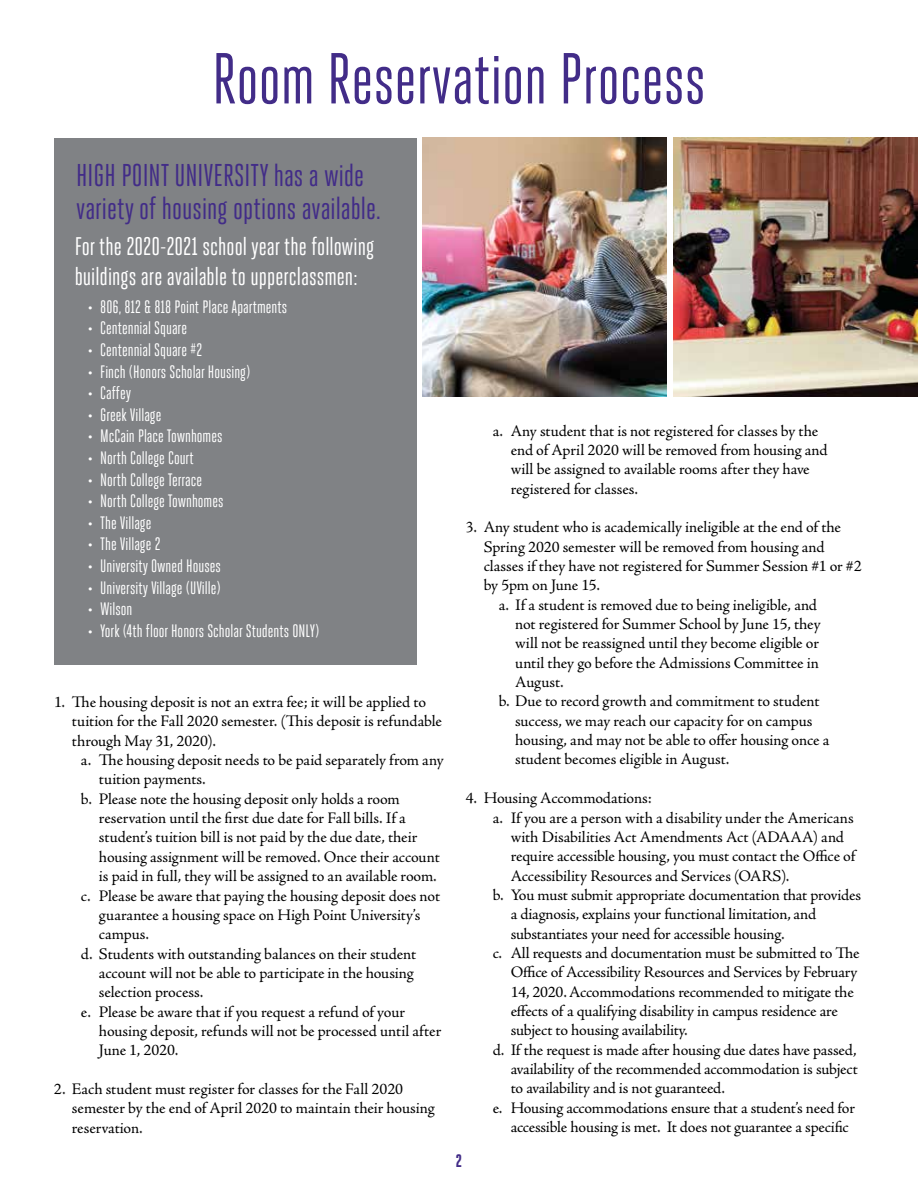
<style>
.page{position:relative;width:918px;height:1188px;background:#fff}
.page>*{position:absolute;margin:0;border:0;box-sizing:border-box;transform-origin:0 0}
.t1{font:72px "Heroic Condensed";color:#422c88}
.t2{font:31.5px/33px "Heroic Condensed";color:#422c88}
.t3{font:25.5px/30.6px "Heroic Condensed";color:#fff}
.t4{font:18px "Heroic Condensed";color:#fff}
.t5{font:800 18px "Heroic Condensed";color:#422c88}
.t6{font:16.2px/19.4px "Adobe Jenson Pro";letter-spacing:-.01em;color:#000}
</style>
<div class="page">
<img style="left:423px;top:138px;width:244px;height:259px">
<img style="left:673px;top:138px;width:245px;height:258px">
<div style="left:54px;top:138px;width:362px;height:526px;background:#808285"></div>
<h1 class="t1" style="left:212px;top:40px;width:495px">Room Reservation Process</h1>
<h2 class="t2" style="left:76px;top:159px;width:306px">HIGH POINT UNIVERSITY has a wide variety of housing options available.</h2>
<h3 class="t3" style="left:75px;top:231px;width:301px">For the 2020-2021 school year the following buildings are available to upperclassmen:</h3>
<p class="t4" style="left:88px;top:297px;width:201px">• 806, 812 &amp; 818 Point Place Apartments</p>
<p class="t4" style="left:88px;top:318px;width:100px">• Centennial Square</p>
<p class="t4" style="left:88px;top:340px;width:116px">• Centennial Square #2</p>
<p class="t4" style="left:88px;top:362px;width:164px">• Finch (Honors Scholar Housing)</p>
<p class="t4" style="left:88px;top:383px;width:45px">• Caffey</p>
<p class="t4" style="left:88px;top:405px;width:75px">• Greek Village</p>
<p class="t4" style="left:88px;top:426px;width:136px">• McCain Place Townhomes</p>
<p class="t4" style="left:88px;top:448px;width:107px">• North College Court</p>
<p class="t4" style="left:88px;top:470px;width:116px">• North College Terrace</p>
<p class="t4" style="left:88px;top:491px;width:137px">• North College Townhomes</p>
<p class="t4" style="left:88px;top:513px;width:65px">• The Village</p>
<p class="t4" style="left:88px;top:534px;width:74px">• The Village 2</p>
<p class="t4" style="left:88px;top:556px;width:134px">• University Owned Houses</p>
<p class="t4" style="left:88px;top:578px;width:134px">• University Village (UVille)</p>
<p class="t4" style="left:88px;top:599px;width:46px">• Wilson</p>
<p class="t4" style="left:88px;top:621px;width:233px">• York (4th floor Honors Scholar Students ONLY)</p>
<p class="t6" style="left:54px;top:693px;width:374px">1. The housing deposit is not an extra fee; it will be applied to</p>
<p class="t6" style="left:72px;top:712px;width:371px">tuition for the Fall 2020 semester. (This deposit is refundable</p>
<p class="t6" style="left:72px;top:731px;width:145px">through May 31, 2020).</p>
<p class="t6" style="left:81px;top:751px;width:364px">a. The housing deposit needs to be paid separately from any</p>
<p class="t6" style="left:99px;top:770px;width:108px">tuition payments.</p>
<p class="t6" style="left:81px;top:789px;width:320px">b. Please note the housing deposit only holds a room</p>
<p class="t6" style="left:99px;top:809px;width:308px">reservation until the first due date for Fall bills. If a</p>
<p class="t6" style="left:99px;top:828px;width:320px">student’s tuition bill is not paid by the due date, their</p>
<p class="t6" style="left:99px;top:847px;width:342px">housing assignment will be removed. Once their account</p>
<p class="t6" style="left:99px;top:867px;width:339px">is paid in full, they will be assigned to an available room.</p>
<p class="t6" style="left:81px;top:886px;width:361px">c. Please be aware that paying the housing deposit does not</p>
<p class="t6" style="left:99px;top:905px;width:323px">guarantee a housing space on High Point University’s</p>
<p class="t6" style="left:99px;top:925px;width:52px">campus.</p>
<p class="t6" style="left:81px;top:944px;width:337px">d. Students with outstanding balances on their student</p>
<p class="t6" style="left:99px;top:963px;width:316px">account will not be able to participate in the housing</p>
<p class="t6" style="left:99px;top:983px;width:106px">selection process.</p>
<p class="t6" style="left:81px;top:1002px;width:326px">e. Please be aware that if you request a refund of your</p>
<p class="t6" style="left:99px;top:1022px;width:344px">housing deposit, refunds will not be processed until after</p>
<p class="t6" style="left:99px;top:1041px;width:81px">June 1, 2020.</p>
<p class="t6" style="left:72px;top:1080px;width:364px;text-indent:-18px">2. Each student must register for classes for the Fall 2020 semester by the end of April 2020 to maintain their housing reservation.</p>
<p class="t6" style="left:511px;top:421px;width:318px;text-indent:-18px">a. Any student that is not registered for classes by the end of April 2020 will be removed from housing and will be assigned to available rooms after they have registered for classes.</p>
<p class="t6" style="left:466px;top:518px;width:377px">3. Any student who is academically ineligible at the end of the</p>
<p class="t6" style="left:484px;top:537px;width:342px">Spring 2020 semester will be removed from housing and</p>
<p class="t6" style="left:484px;top:557px;width:379px">classes if they have not registered for Summer Session #1 or #2</p>
<p class="t6" style="left:484px;top:576px;width:118px">by 5pm on June 15.</p>
<p class="t6" style="left:499px;top:595px;width:320px">a. If a student is removed due to being ineligible, and</p>
<p class="t6" style="left:515px;top:615px;width:307px">not registered for Summer School by June 15, they</p>
<p class="t6" style="left:515px;top:634px;width:305px">will not be reassigned until they become eligible or</p>
<p class="t6" style="left:515px;top:653px;width:305px">until they go before the Admissions Committee in</p>
<p class="t6" style="left:515px;top:673px;width:50px">August.</p>
<p class="t6" style="left:499px;top:692px;width:322px">b. Due to record growth and commitment to student</p>
<p class="t6" style="left:515px;top:711px;width:299px">success, we may reach our capacity for on campus</p>
<p class="t6" style="left:515px;top:731px;width:316px">housing, and may not be able to offer housing once a</p>
<p class="t6" style="left:515px;top:750px;width:216px">student becomes eligible in August.</p>
<p class="t6" style="left:466px;top:789px;width:188px">4. Housing Accommodations:</p>
<p class="t6" style="left:493px;top:808px;width:363px">a. If you are a person with a disability under the Americans</p>
<p class="t6" style="left:511px;top:827px;width:335px">with Disabilities Act Amendments Act (ADAAA) and</p>
<p class="t6" style="left:511px;top:847px;width:346px">require accessible housing, you must contact the Office of</p>
<p class="t6" style="left:511px;top:866px;width:280px">Accessibility Resources and Services (OARS).</p>
<p class="t6" style="left:493px;top:885px;width:370px">b. You must submit appropriate documentation that provides</p>
<p class="t6" style="left:511px;top:905px;width:307px">a diagnosis, explains your functional limitation, and</p>
<p class="t6" style="left:511px;top:924px;width:276px">substantiates your need for accessible housing.</p>
<p class="t6" style="left:493px;top:944px;width:368px">c. All requests and documentation must be submitted to The</p>
<p class="t6" style="left:511px;top:963px;width:348px">Office of Accessibility Resources and Services by February</p>
<p class="t6" style="left:511px;top:982px;width:345px">14, 2020. Accommodations recommended to mitigate the</p>
<p class="t6" style="left:511px;top:1002px;width:329px">effects of a qualifying disability in campus residence are</p>
<p class="t6" style="left:511px;top:1021px;width:178px">subject to housing availability.</p>
<p class="t6" style="left:493px;top:1040px;width:365px">d. If the request is made after housing due dates have passed,</p>
<p class="t6" style="left:511px;top:1060px;width:349px">availability of the recommended accommodation is subject</p>
<p class="t6" style="left:511px;top:1079px;width:216px">to availability and is not guaranteed.</p>
<p class="t6" style="left:493px;top:1098px;width:364px">e. Housing accommodations ensure that a student’s need for</p>
<p class="t6" style="left:511px;top:1118px;width:340px">accessible housing is met. It does not guarantee a specific</p>
<p class="t5" style="left:456px;top:1151px;width:8px">2</p>
</div>
